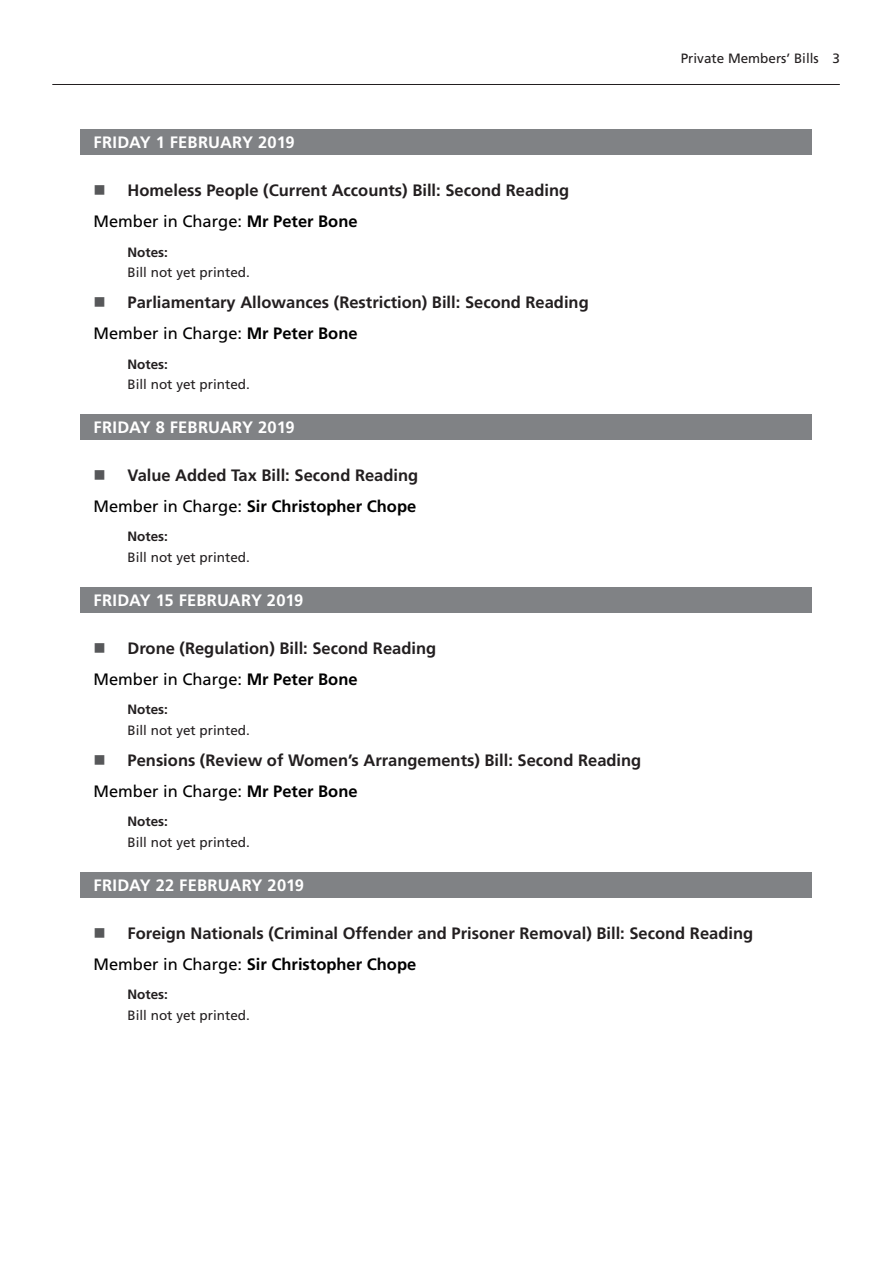
<style>
.page{position:relative;width:893px;height:1263px;background:#fff}
.page>*{position:absolute;margin:0;border:0;box-sizing:border-box;transform-origin:0 0}
.t1{font:700 16.5px "Frutiger LT Std";color:#231f20}
.MemberInCharge{font:16.5px "Frutiger LT Std";color:#000001}
.Heading2Grey{font:700 16.5px "Frutiger LT Std";letter-spacing:.01em;color:#fff}
.MemberInCharge-2{font:700 16.5px "Frutiger LT Std";color:#000001}
.NotesText{font:13.5px "Frutiger LT Std";color:#231f20}
.NotesTag{font:700 13.5px "Frutiger LT Std";color:#231f20}
.s1{font-weight:700}
.s2{font-weight:400}
</style>
<div class="page">
<hr style="left:52px;top:84px;width:788px;height:1px;background:#231f20">
<div style="left:81px;top:130px;width:731px;height:25px;background:#808285"></div>
<div style="left:81px;top:414px;width:731px;height:25px;background:#808285"></div>
<div style="left:81px;top:587px;width:731px;height:25px;background:#808285"></div>
<div style="left:81px;top:872px;width:731px;height:25px;background:#808285"></div>
<p class="NotesText" style="left:681px;top:50px;width:161px">Private Members’ Bills 3</p>
<p class="Heading2Grey" style="left:94px;top:133px;width:203px">FRIDAY 1 FEBRUARY 2019</p>
<p class="t1" style="left:128px;top:181px;width:443px">Homeless People (Current Accounts) Bill: Second Reading</p>
<p class="MemberInCharge" style="left:94px;top:212px;width:266px">Member in Charge: <span class="s1">Mr Peter Bone</span></p>
<p class="NotesTag" style="left:128px;top:244px;width:42px">Notes:</p>
<p class="NotesText" style="left:128px;top:265px;width:124px">Bill not yet printed.</p>
<p class="t1" style="left:128px;top:293px;width:463px">Parliamentary Allowances (Restriction) Bill: Second Reading</p>
<p class="MemberInCharge" style="left:94px;top:324px;width:266px">Member in Charge: <span class="s1">Mr Peter Bone</span></p>
<p class="NotesTag" style="left:128px;top:356px;width:42px">Notes:</p>
<p class="NotesText" style="left:128px;top:377px;width:124px">Bill not yet printed.</p>
<p class="Heading2Grey" style="left:94px;top:418px;width:203px">FRIDAY 8 FEBRUARY 2019</p>
<p class="t1" style="left:128px;top:466px;width:292px">Value Added Tax Bill: Second Reading</p>
<p class="MemberInCharge-2" style="left:94px;top:497px;width:324px"><span class="s2">Member in Charge:</span> Sir Christopher Chope</p>
<p class="NotesTag" style="left:128px;top:529px;width:42px">Notes:</p>
<p class="NotesText" style="left:128px;top:550px;width:124px">Bill not yet printed.</p>
<p class="Heading2Grey" style="left:94px;top:591px;width:211px">FRIDAY 15 FEBRUARY 2019</p>
<p class="t1" style="left:128px;top:639px;width:310px">Drone (Regulation) Bill: Second Reading</p>
<p class="MemberInCharge" style="left:94px;top:670px;width:266px">Member in Charge: <span class="s1">Mr Peter Bone</span></p>
<p class="NotesTag" style="left:128px;top:702px;width:42px">Notes:</p>
<p class="NotesText" style="left:128px;top:722px;width:124px">Bill not yet printed.</p>
<p class="t1" style="left:128px;top:751px;width:515px">Pensions (Review of Women’s Arrangements) Bill: Second Reading</p>
<p class="MemberInCharge" style="left:94px;top:782px;width:266px">Member in Charge: <span class="s1">Mr Peter Bone</span></p>
<p class="NotesTag" style="left:128px;top:814px;width:42px">Notes:</p>
<p class="NotesText" style="left:128px;top:834px;width:124px">Bill not yet printed.</p>
<p class="Heading2Grey" style="left:94px;top:875px;width:212px">FRIDAY 22 FEBRUARY 2019</p>
<p class="t1" style="left:128px;top:923px;width:627px">Foreign Nationals (Criminal Offender and Prisoner Removal) Bill: Second Reading</p>
<p class="MemberInCharge-2" style="left:94px;top:954px;width:324px"><span class="s2">Member in Charge:</span> Sir Christopher Chope</p>
<p class="NotesTag" style="left:128px;top:986px;width:42px">Notes:</p>
<p class="NotesText" style="left:128px;top:1007px;width:124px">Bill not yet printed.</p>
</div>
